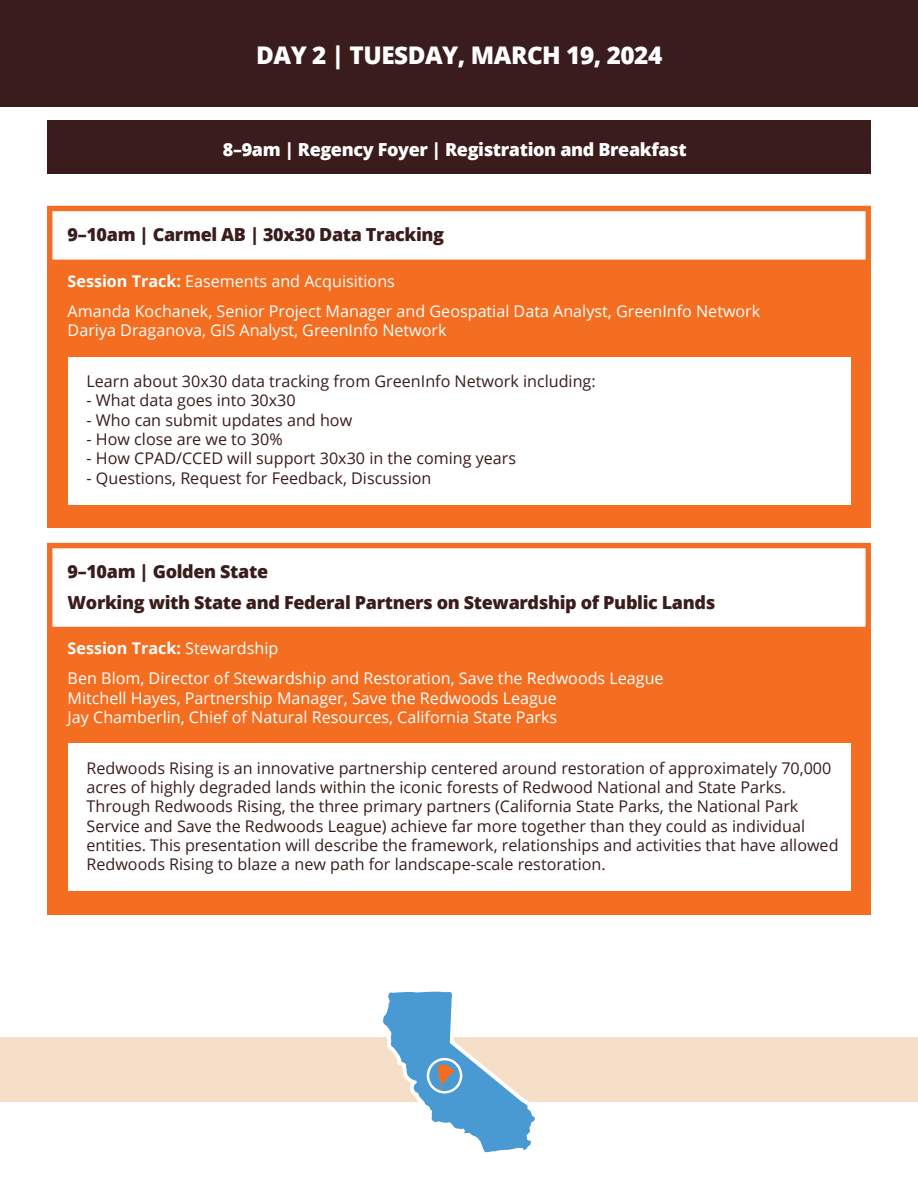
<style>
.page{position:relative;width:918px;height:1188px;background:#fff}
.page>*{position:absolute;margin:0;border:0;box-sizing:border-box;transform-origin:0 0}
.t1{font:800 24.3px "Open Sans";letter-spacing:-.02em;color:#fff}
.t2{font:800 18px/31.3px "Open Sans";letter-spacing:-.02em;color:#3a1c1c}
.t3{font:800 18px "Open Sans";letter-spacing:-.02em;color:#fff}
.t4{font:16.2px/19.4px "Open Sans";color:#3a1c1c}
.t5{font:16.2px/30px "Open Sans";color:#fff}
.s1{font-weight:700}
</style>
<div class="page">
<div style="left:0;top:0;width:918px;height:107px;background:#3a1c1c"></div>
<div style="left:47px;top:121px;width:824px;height:53px;background:#3a1c1c"></div>
<div style="left:47px;top:264px;width:824px;height:264px;background:#f36e21"></div>
<svg style="left:47px;top:206px;width:824px;height:58px"></svg>
<div style="left:68px;top:357px;width:783px;height:147px;background:#fff"></div>
<div style="left:47px;top:631px;width:824px;height:283px;background:#f36e21"></div>
<svg style="left:47px;top:543px;width:824px;height:88px"></svg>
<div style="left:68px;top:744px;width:783px;height:147px;background:#fff"></div>
<div style="left:0;top:1037px;width:918px;height:65px;background:#f5dfc9"></div>
<svg style="left:383px;top:991px;width:152px;height:162px"></svg>
<h1 class="t1" style="left:256px;top:37px;width:408px">DAY 2 | TUESDAY, MARCH 19, 2024</h1>
<p class="t3" style="left:223px;top:135px;width:465px">8–9am | Regency Foyer | Registration and Breakfast</p>
<p class="t2" style="left:68px;top:218px;width:378px">9–10am | Carmel AB | 30x30 Data Tracking</p>
<p class="t5" style="left:68px;top:266px;width:694px"><span class="s1">Session Track:</span> Easements and Acquisitions<br>Amanda Kochanek, Senior Project Manager and Geospatial Data Analyst, GreenInfo Network</p>
<p class="t5" style="left:68px;top:315px;width:381px">Dariya Draganova, GIS Analyst, GreenInfo Network</p>
<p class="t4" style="left:87px;top:371px;width:511px">Learn about 30x30 data tracking from GreenInfo Network including:</p>
<p class="t4" style="left:87px;top:390px;width:211px">- What data goes into 30x30</p>
<p class="t4" style="left:87px;top:410px;width:267px">- Who can submit updates and how</p>
<p class="t4" style="left:87px;top:429px;width:198px">- How close are we to 30%</p>
<p class="t4" style="left:87px;top:448px;width:431px">- How CPAD/CCED will support 30x30 in the coming years</p>
<p class="t4" style="left:87px;top:468px;width:346px">- Questions, Request for Feedback, Discussion</p>
<p class="t2" style="left:68px;top:555px;width:649px">9–10am | Golden State<br>Working with State and Federal Partners on Stewardship of Public Lands</p>
<p class="t5" style="left:68px;top:633px;width:598px"><span class="s1">Session Track:</span> Stewardship<br>Ben Blom, Director of Stewardship and Restoration, Save the Redwoods League</p>
<p class="t5" style="left:68px;top:688px;width:491px;line-height:19.4px">Mitchell Hayes, Partnership Manager, Save the Redwoods League<br>Jay Chamberlin, Chief of Natural Resources, California State Parks</p>
<p class="t4" style="left:87px;top:758px;width:754px">Redwoods Rising is an innovative partnership centered around restoration of approximately 70,000 acres of highly degraded lands within the iconic forests of Redwood National and State Parks.<br>Through Redwoods Rising, the three primary partners (California State Parks, the National Park Service and Save the Redwoods League) achieve far more together than they could as individual entities. This presentation will describe the framework, relationships and activities that have allowed Redwoods Rising to blaze a new path for landscape-scale restoration.</p>
</div>
